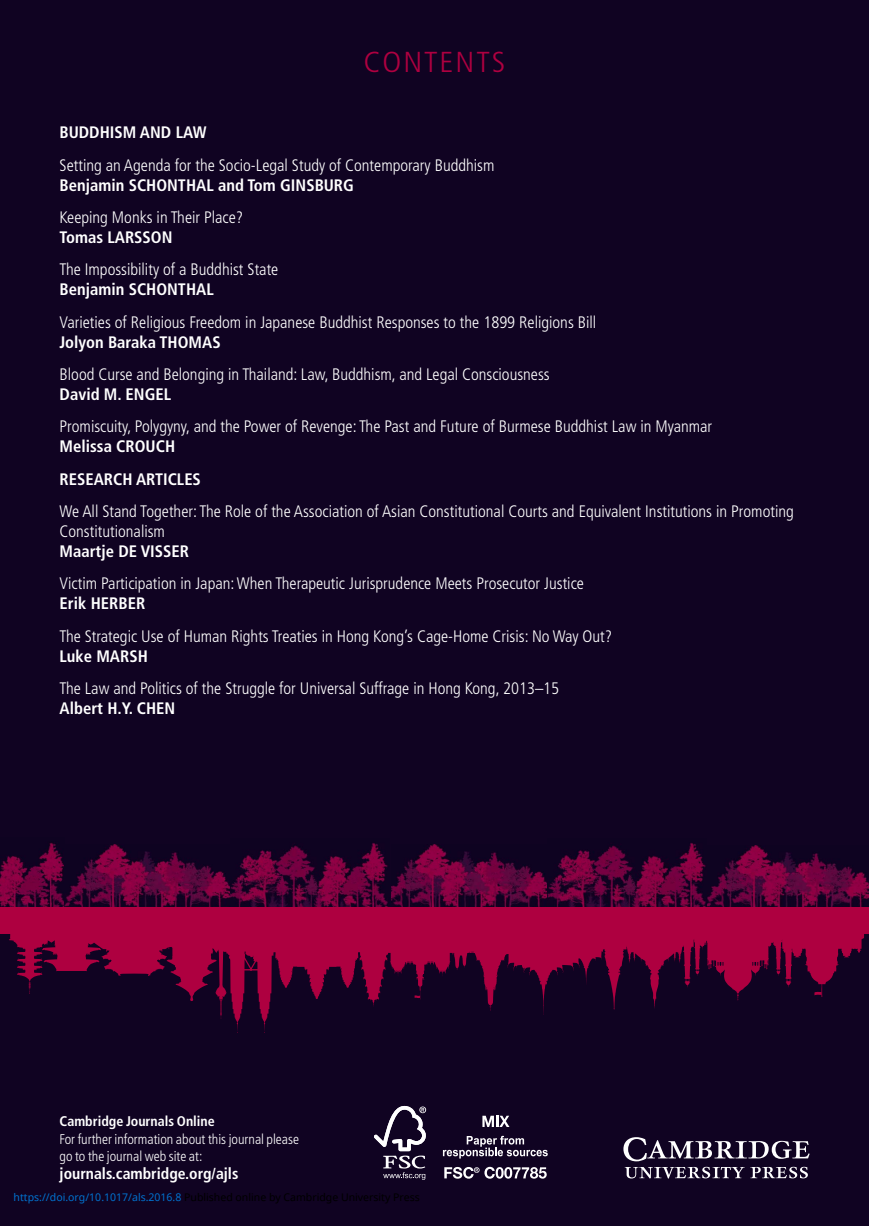
<style>
.page{position:relative;width:869px;height:1226px;background:#fff}
.page>*{position:absolute;margin:0;border:0;box-sizing:border-box;transform-origin:0 0}
.t1{font:300 condensed 28.88px "Frutiger LT Std";letter-spacing:.06em;color:#ae0040;scale:1.1 1}
.t2{font:300 condensed 16.62px/19.9px "Frutiger LT Std";color:#fff}
.t3{font:700 condensed 16.62px/32.4px "Frutiger LT Std";color:#fff}
.t4{font:700 condensed 15.75px "Frutiger LT Std";color:#fff}
.t5{font:300 condensed 14px/17.5px "Frutiger LT Std";color:#fff}
.t6{font:700 condensed 14px "Frutiger LT Std";color:#fff}
.t7{font:10.5px "Noto Sans";color:#000}
.s1{color:#0172cf}
</style>
<div class="page">
<div style="left:0;top:0;width:868px;height:1225px;background:#100322"></div>
<svg style="left:623px;top:1137px;width:186px;height:41px"></svg>
<img style="left:0;top:843px;width:65px;height:63px">
<img style="left:65px;top:844px;width:165px;height:62px">
<img style="left:391px;top:844px;width:156px;height:62px">
<img style="left:705px;top:845px;width:163px;height:61px">
<img style="left:230px;top:843px;width:158px;height:63px">
<img style="left:547px;top:843px;width:158px;height:63px">
<div style="left:0;top:906px;width:868px;height:27px;background:#ae0040"></div>
<svg style="left:9px;top:933px;width:854px;height:98px"></svg>
<svg style="left:482px;top:1115px;width:27px;height:11px"></svg>
<svg style="left:442px;top:1135px;width:105px;height:23px"></svg>
<svg style="left:444px;top:1166px;width:102px;height:12px"></svg>
<svg style="left:374px;top:1105px;width:52px;height:74px"></svg>
<h1 class="t1" style="left:363px;top:50px;width:130px">CONTENTS</h1>
<p class="t3" style="left:60px;top:118px;width:148px">BUDDHISM AND LAW</p>
<p class="t2" style="left:60px;top:156px;width:436px">Setting an Agenda for the Socio-Legal Study of Contemporary Buddhism</p>
<p class="t3" style="left:60px;top:170px;width:296px">Benjamin SCHONTHAL and Tom GINSBURG</p>
<p class="t2" style="left:60px;top:208px;width:185px">Keeping Monks in Their Place?</p>
<p class="t3" style="left:60px;top:222px;width:114px">Tomas LARSSON</p>
<p class="t2" style="left:60px;top:261px;width:220px">The Impossibility of a Buddhist State</p>
<p class="t3" style="left:60px;top:275px;width:155px">Benjamin SCHONTHAL</p>
<p class="t2" style="left:60px;top:313px;width:538px">Varieties of Religious Freedom in Japanese Buddhist Responses to the 1899 Religions Bill</p>
<p class="t3" style="left:60px;top:327px;width:162px">Jolyon Baraka THOMAS</p>
<p class="t2" style="left:60px;top:365px;width:491px">Blood Curse and Belonging in Thailand: Law, Buddhism, and Legal Consciousness</p>
<p class="t3" style="left:60px;top:379px;width:113px">David M. ENGEL</p>
<p class="t2" style="left:60px;top:418px;width:654px">Promiscuity, Polygyny, and the Power of Revenge: The Past and Future of Burmese Buddhist Law in Myanmar</p>
<p class="t3" style="left:60px;top:431px;width:143px">Melissa CROUCH<br>RESEARCH ARTICLES</p>
<p class="t2" style="left:60px;top:502px;width:735px">We All Stand Together: The Role of the Association of Asian Constitutional Courts and Equivalent Institutions in Promoting<br>Constitutionalism</p>
<p class="t3" style="left:60px;top:536px;width:131px">Maartje DE VISSER</p>
<p class="t2" style="left:60px;top:575px;width:525px">Victim Participation in Japan: When Therapeutic Jurisprudence Meets Prosecutor Justice</p>
<p class="t3" style="left:60px;top:588px;width:87px">Erik HERBER</p>
<p class="t2" style="left:60px;top:627px;width:554px">The Strategic Use of Human Rights Treaties in Hong Kong’s Cage-Home Crisis: No Way Out?</p>
<p class="t3" style="left:60px;top:641px;width:90px">Luke MARSH</p>
<p class="t2" style="left:60px;top:679px;width:501px">The Law and Politics of the Struggle for Universal Suffrage in Hong Kong, 2013–15</p>
<p class="t3" style="left:60px;top:693px;width:117px">Albert H.Y. CHEN</p>
<p class="t6" style="left:60px;top:1115px;width:157px">Cambridge Journals Online</p>
<p class="t5" style="left:60px;top:1130px;width:241px">For further information about this journal please go to the journal web site at:</p>
<p class="t4" style="left:60px;top:1166px;width:180px">journals.cambridge.org/ajls</p>
<p class="t7" style="left:14px;top:1189px;width:407px"><span class="s1">https://doi.org/10.1017/als.2016.8</span> Published online by Cambridge University Press</p>
</div>
